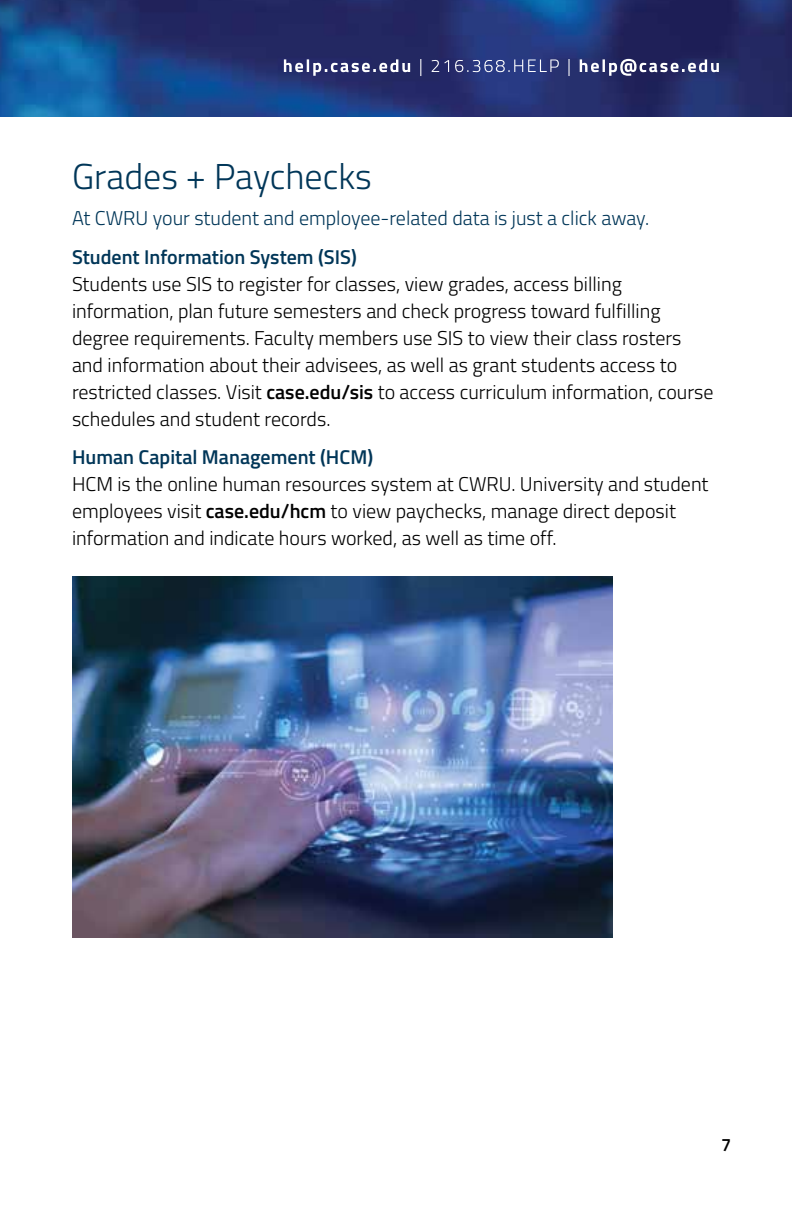
<style>
.page{position:relative;width:792px;height:1224px;background:#fff}
.page>*{position:absolute;margin:0;border:0;box-sizing:border-box;transform-origin:0 0}
.headline{font:300 36px "Titillium";color:#003658}
.body{font:300 20px/27px "Titillium";color:#000}
.body-2{font:300 20px "Titillium";color:#003658}
.subhead{font:600 20px "Titillium";color:#003658}
.t1{font:600 18px "Titillium";color:#000}
.s1{font-weight:600}
</style>
<div class="page">
<img style="left:0;top:0;width:792px;height:116px">
<svg style="left:284px;top:59px;width:435px;height:17px;background:#545a8b"></svg>
<img style="left:72px;top:577px;width:541px;height:360px">
<h1 class="headline" style="left:72px;top:150px;width:301px">Grades + Paychecks</h1>
<p class="body-2" style="left:72px;top:203px;width:579px">At CWRU your student and employee-related data is just a click away.</p>
<h2 class="subhead" style="left:72px;top:242px;width:286px">Student Information System (SIS)</h2>
<p class="body" style="left:72px;top:269px;width:643px">Students use SIS to register for classes, view grades, access billing information, plan future semesters and check progress toward fulfilling degree requirements. Faculty members use SIS to view their class rosters and information about their advisees, as well as grant students access to restricted classes. Visit <span class="s1">case.edu/sis</span> to access curriculum information, course schedules and student records.</p>
<h2 class="subhead" style="left:72px;top:442px;width:303px">Human Capital Management (HCM)</h2>
<p class="body" style="left:72px;top:470px;width:638px">HCM is the online human resources system at CWRU. University and student employees visit <span class="s1">case.edu/hcm</span> to view paychecks, manage direct deposit information and indicate hours worked, as well as time off.</p>
<p class="t1" style="left:721px;top:1131px;width:12px">7</p>
</div>
